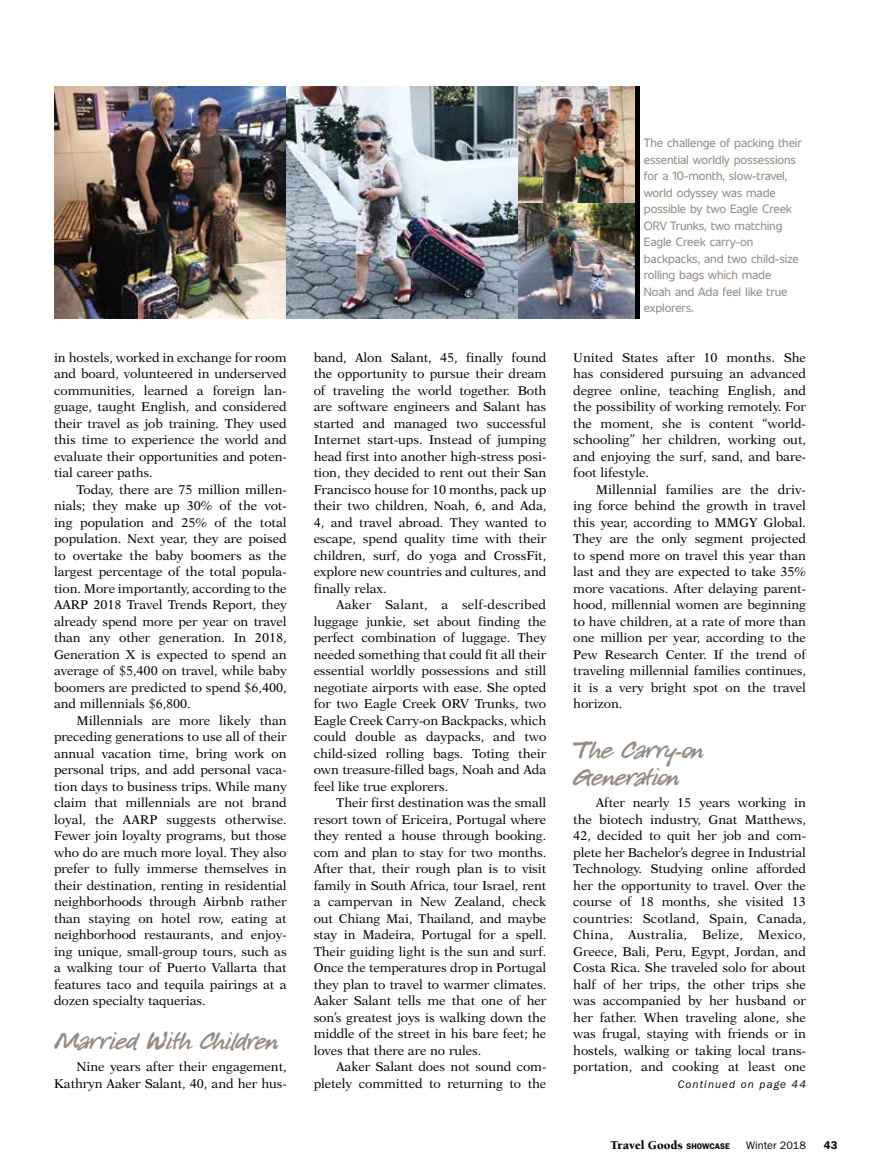
<style>
.page{position:relative;width:878px;height:1175px;background:#fff}
.page>*{position:absolute;margin:0;border:0;box-sizing:border-box;transform-origin:0 0}
.t1{font:27px/27px "P22 Freely";letter-spacing:-.005em;color:#958a82}
.t2{font:12.75px/16.5px "New Aster";letter-spacing:-.005em;color:#000;text-align:justify}
.t3{font:900 12.3px "Berkeley";color:#000}
.t4{font:12px/16.5px "Unitext";letter-spacing:-.01em;color:#958a82}
.t5{font:italic 11.25px "ITC Franklin Gothic Std";letter-spacing:.1em;color:#000}
.t6{font:600 11.25px "ITC Franklin Gothic Std";color:#000}
.t7{font:10.8px "ITC Franklin Gothic Std";color:#000}
.s1{font-family:"ITC Franklin Gothic Std";font-weight:600;font-size:8.25px}
</style>
<div class="page">
<div style="left:634px;top:86px;width:5px;height:233px;background:#000"></div>
<img style="left:54px;top:86px;width:580px;height:233px">
<p class="t2" style="left:54px;top:349px;width:234px">in hostels, worked in exchange for room and board, volunteered in underserved communities, learned a foreign lan&shy;guage, taught English, and considered their travel as job training. They used this time to experience the world and evaluate their opportunities and poten&shy;tial career paths.</p>
<p class="t2" style="left:54px;top:481px;width:234px;text-indent:23px">Today, there are 75 million millen&shy;nials; they make up 30% of the vot&shy;ing population and 25% of the total population. Next year, they are poised to overtake the baby boomers as the largest percentage of the total popula&shy;tion. More importantly, according to the AARP 2018 Travel Trends Report, they already spend more per year on travel than any other generation. In 2018, Generation X is expected to spend an average of $5,400 on travel, while baby boomers are predicted to spend $6,400, and millennials $6,800.</p>
<p class="t2" style="left:54px;top:712px;width:234px;text-indent:23px">Millennials are more likely than preceding generations to use all of their annual vacation time, bring work on personal trips, and add personal vaca&shy;tion days to business trips. While many claim that millennials are not brand loyal, the AARP suggests otherwise.<br>Fewer join loyalty programs, but those who do are much more loyal. They also prefer to fully immerse themselves in their destination, renting in residential neighborhoods through Airbnb rather than staying on hotel row, eating at neighborhood restaurants, and enjoy&shy;ing unique, small-group tours, such as a walking tour of Puerto Vallarta that features taco and tequila pairings at a dozen specialty taquerias.</p>
<h1 class="t1" style="left:54px;top:1029px;width:225px">Married With Children</h1>
<p class="t2" style="left:54px;top:1058px;width:234px;text-align:right">Nine years after their engagement,<br>Kathryn Aaker Salant, 40, and her hus-</p>
<p class="t2" style="left:313px;top:349px;width:234px">band, Alon Salant, 45, finally found the opportunity to pursue their dream of traveling the world together. Both are software engineers and Salant has started and managed two successful Internet start-ups. Instead of jumping head first into another high-stress posi&shy;tion, they decided to rent out their San Francisco house for 10 months, pack up their two children, Noah, 6, and Ada, 4, and travel abroad. They wanted to escape, spend quality time with their children, surf, do yoga and CrossFit, explore new countries and cultures, and finally relax.</p>
<p class="t2" style="left:313px;top:596px;width:234px;text-indent:23px">Aaker Salant, a self-described luggage junkie, set about finding the perfect combination of luggage. They needed something that could fit all their essential worldly possessions and still negotiate airports with ease. She opted for two Eagle Creek ORV Trunks, two Eagle Creek Carry-on Backpacks, which could double as daypacks, and two child-sized rolling bags. Toting their own treasure-filled bags, Noah and Ada feel like true explorers.</p>
<p class="t2" style="left:313px;top:794px;width:234px;text-indent:23px">Their first destination was the small resort town of Ericeira, Portugal where they rented a house through booking. com and plan to stay for two months.<br>After that, their rough plan is to visit family in South Africa, tour Israel, rent a campervan in New Zealand, check out Chiang Mai, Thailand, and maybe stay in Madeira, Portugal for a spell.<br>Their guiding light is the sun and surf.<br>Once the temperatures drop in Portugal they plan to travel to warmer climates.<br>Aaker Salant tells me that one of her son’s greatest joys is walking down the middle of the street in his bare feet; he loves that there are no rules.</p>
<p class="t2" style="left:313px;top:1058px;width:234px;text-align:right">Aaker Salant does not sound com&shy;pletely committed to returning to the</p>
<p class="t4" style="left:644px;top:134px;width:159px">The challenge of packing their essential worldly possessions for a 10-month, slow-travel, world odyssey was made possible by two Eagle Creek<br>ORV Trunks, two matching<br>Eagle Creek carry-on backpacks, and two child-size rolling bags which made<br>Noah and Ada feel like true explorers.</p>
<p class="t2" style="left:573px;top:349px;width:234px">United States after 10 months. She has considered pursuing an advanced degree online, teaching English, and the possibility of working remotely. For the moment, she is content “world&shy;schooling” her children, working out, and enjoying the surf, sand, and bare&shy;foot lifestyle.</p>
<p class="t2" style="left:573px;top:481px;width:234px;text-indent:23px">Millennial families are the driv&shy;ing force behind the growth in travel this year, according to MMGY Global.<br>They are the only segment projected to spend more on travel this year than last and they are expected to take 35% more vacations. After delaying parent&shy;hood, millennial women are beginning to have children, at a rate of more than one million per year, according to the Pew Research Center. If the trend of traveling millennial families continues, it is a very bright spot on the travel horizon.</p>
<h1 class="t1" style="left:573px;top:738px;width:131px">The Carry-on<br>Generation</h1>
<p class="t2" style="left:573px;top:794px;width:234px;text-indent:23px">After nearly 15 years working in the biotech industry, Gnat Matthews, 42, decided to quit her job and com&shy;plete her Bachelor’s degree in Industrial Technology. Studying online afforded her the opportunity to travel. Over the course of 18 months, she visited 13 countries: Scotland, Spain, Canada, China, Australia, Belize, Mexico, Greece, Bali, Peru, Egypt, Jordan, and Costa Rica. She traveled solo for about half of her trips, the other trips she was accompanied by her husband or her father. When traveling alone, she was frugal, staying with friends or in hostels, walking or taking local trans&shy;portation, and cooking at least one</p>
<p class="t5" style="left:677px;top:1078px;width:130px">Continued on page 44</p>
<p class="t3" style="left:610px;top:1138px;width:121px">Travel Goods <span class="s1">SHOWCASE</span></p>
<p class="t7" style="left:746px;top:1139px;width:61px">Winter 2018</p>
<p class="t6" style="left:824px;top:1138px;width:15px">43</p>
</div>
